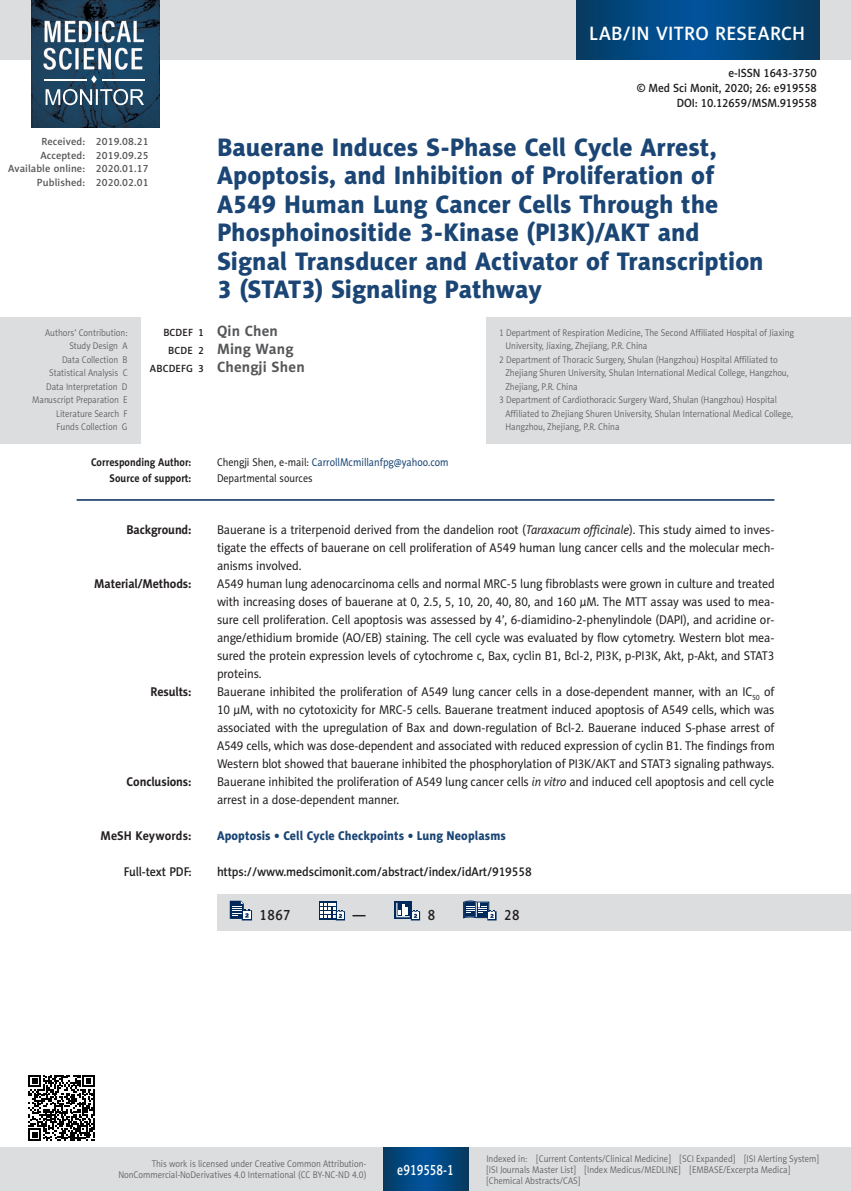
<style>
.page{position:relative;width:851px;height:1191px;background:#fff}
.page>*{position:absolute;margin:0;border:0;box-sizing:border-box;transform-origin:0 0}
.MSM_Tytul{font:25.5px/28.5px "Naomi Sans EFN Heavy";color:#1a4574}
.t1{font:19.5px "Naomi Sans EFN Medium";letter-spacing:.01em;color:#fff}
.MSM_Autorzy{font:700 15px "Naomi Sans EFN";letter-spacing:.01em;color:#57585a}
.MSM_e-PAGINA{font:15px "Naomi Sans EFN Medium";color:#fff;scale:.8 1}
.MSM_dane{font:15px "Naomi Sans EFN Medium";letter-spacing:.03em;color:#231f20;scale:.9 1}
.MSM_Summary_body{font:12.75px/18px "Naomi Sans EFN";letter-spacing:-.01em;color:#231f20;text-align:justify;scale:.95 1}
.MSM_full_text_pdf{font:12.75px "Naomi Sans EFN Medium";letter-spacing:-.01em;color:#231f20;scale:.95 1}
.MSM_Summary_body-2{font:700 12.75px "Naomi Sans EFN";letter-spacing:-.01em;color:#231f20;scale:.95 1}
.MSM_keywords{font:12.75px "Naomi Sans EFN Heavy";letter-spacing:.005em;color:#1a4574;scale:.95 1}
.MSM_keywords-2{font:700 12.75px "Naomi Sans EFN";letter-spacing:.005em;color:#231f20;scale:.95 1}
.MSM_full_text_pdf-2{font:12px "Naomi Sans EFN Medium";letter-spacing:-.01em;color:#231f20;scale:.95 1}
.MSM_Adres{font:11.25px "Naomi Sans EFN";color:#1a4574;scale:.9 1}
.MSM_Adres-2{font:700 11.25px "Naomi Sans EFN";color:#231f20;scale:.9 1}
.MSM_Support{font:11.25px "Naomi Sans EFN";color:#231f20;scale:.9 1}
.MSM_Support-2{font:700 11.25px "Naomi Sans EFN";color:#231f20;scale:.9 1}
.t2{font:10.5px "Naomi Sans EFN Medium";letter-spacing:.01em;color:#57585a}
.MSM_Afiliacja{font:9.75px/13.5px "Naomi Sans EFN Light";color:#57585a;scale:.9 1}
.s1{font-family:"Naomi Sans EFN Medium";font-weight:400;font-size:10.5px;color:#231f20}
.s2{color:#231f20}
.s3{font-style:italic}
</style>
<div class="page">
<div style="left:217px;top:894px;width:633px;height:36px;background:#dcdddf"></div>
<svg style="left:230px;top:900px;width:22px;height:20px"></svg>
<div style="left:319px;top:901px;width:17px;height:18px;background:#00295c"></div>
<svg style="left:320px;top:902px;width:25px;height:18px"></svg>
<div style="left:394px;top:901px;width:18px;height:18px;background:#00295c"></div>
<svg style="left:396px;top:903px;width:24px;height:17px"></svg>
<svg style="left:463px;top:900px;width:33px;height:20px"></svg>
<hr style="left:77px;top:499px;width:697px;height:2px;background:#00295c">
<div style="left:0;top:318px;width:140px;height:126px;background:#dcdddf"></div>
<div style="left:486px;top:318px;width:364px;height:126px;background:#dcdddf"></div>
<svg style="left:28px;top:1075px;width:67px;height:66px"></svg>
<div style="left:0;top:1148px;width:850px;height:43px;background:#dcdddf"></div>
<div style="left:0;top:0;width:850px;height:60px;background:#dcdddf"></div>
<img style="left:32px;top:0;width:127px;height:128px">
<img style="left:45px;top:79px;width:41px;height:1px">
<img style="left:103px;top:79px;width:41px;height:1px">
<svg style="left:91px;top:75px;width:6px;height:8px"></svg>
<img style="left:46px;top:89px;width:98px;height:16px">
<svg style="left:576px;top:0;width:243px;height:60px;background:#02477e"></svg>
<svg style="left:383px;top:1147px;width:85px;height:43px;background:#02477e"></svg>
<h2 class="t1" style="left:589px;top:22px;width:217px">LAB/IN VITRO RESEARCH</h2>
<p class="MSM_full_text_pdf-2" style="left:728px;top:66px;width:95px">e-ISSN 1643-3750</p>
<p class="MSM_full_text_pdf-2" style="left:636px;top:81px;width:191px">© Med Sci Monit, 2020; 26: e919558</p>
<p class="MSM_full_text_pdf-2" style="left:676px;top:96px;width:149px">DOI: 10.12659/MSM.919558</p>
<p class="MSM_Tytul" style="left:217px;top:132px;width:548px">Bauerane Induces S-Phase Cell Cycle Arrest, Apoptosis, and Inhibition of Proliferation of A549 Human Lung Cancer Cells Through the Phosphoinositide 3-Kinase (PI3K)/AKT and Signal Transducer and Activator of Transcription 3 (STAT3) Signaling Pathway</p>
<p class="MSM_Autorzy" style="left:163px;top:322px;width:116px"><span class="s1">BCDEF 1</span> Qin Chen</p>
<p class="MSM_Autorzy" style="left:168px;top:340px;width:127px"><span class="s1">BCDE 2</span> Ming Wang</p>
<p class="MSM_Autorzy" style="left:150px;top:358px;width:156px"><span class="s1">ABCDEFG 3</span> Chengji Shen</p>
<p class="t2" style="left:41px;top:136px;width:109px">Received: 2019.08.21</p>
<p class="t2" style="left:40px;top:149px;width:110px">Accepted: 2019.09.25</p>
<p class="t2" style="left:8px;top:163px;width:142px">Available online: 2020.01.17</p>
<p class="t2" style="left:37px;top:176px;width:113px">Published: 2020.02.01</p>
<p class="MSM_Afiliacja" style="left:45px;top:326px;width:93px">Authors’ Contribution:</p>
<p class="MSM_Afiliacja" style="left:69px;top:339px;width:66px">Study Design A</p>
<p class="MSM_Afiliacja" style="left:62px;top:353px;width:74px">Data Collection B</p>
<p class="MSM_Afiliacja" style="left:49px;top:366px;width:89px">Statistical Analysis C</p>
<p class="MSM_Afiliacja" style="left:46px;top:380px;width:92px">Data Interpretation D</p>
<p class="MSM_Afiliacja" style="left:32px;top:393px;width:107px">Manuscript Preparation E</p>
<p class="MSM_Afiliacja" style="left:56px;top:407px;width:81px">Literature Search F</p>
<p class="MSM_Afiliacja" style="left:57px;top:420px;width:80px">Funds Collection G</p>
<p class="MSM_Afiliacja" style="left:505px;top:326px;width:322px;text-indent:-6px">1 Department of Respiration Medicine, The Second Affiliated Hospital of Jiaxing<br>University, Jiaxing, Zhejiang, P.R. China</p>
<p class="MSM_Afiliacja" style="left:505px;top:353px;width:316px;text-indent:-6px">2 Department of Thoracic Surgery, Shulan (Hangzhou) Hospital Affiliated to<br>Zhejiang Shuren University, Shulan International Medical College, Hangzhou,<br>Zhejiang, P.R. China</p>
<p class="MSM_Afiliacja" style="left:505px;top:393px;width:321px;text-indent:-6px">3 Department of Cardiothoracic Surgery Ward, Shulan (Hangzhou) Hospital<br>Affiliated to Zhejiang Shuren University, Shulan International Medical College,<br>Hangzhou, Zhejiang, P.R. China</p>
<p class="MSM_Adres-2" style="left:91px;top:456px;width:113px">Corresponding Author:</p>
<p class="MSM_Adres" style="left:217px;top:456px;width:259px"><span class="s2">Chengji Shen, e-mail:</span> CarrollMcmillanfpg@yahoo.com</p>
<p class="MSM_Support-2" style="left:110px;top:472px;width:92px">Source of support:</p>
<p class="MSM_Support" style="left:217px;top:472px;width:108px">Departmental sources</p>
<p class="MSM_Summary_body-2" style="left:126px;top:522px;width:70px">Background:</p>
<p class="MSM_Summary_body" style="left:217px;top:521px;width:588px">Bauerane is a triterpenoid derived from the dandelion root (<span class="s3">Taraxacum officinale</span>). This study aimed to inves&shy;tigate the effects of bauerane on cell proliferation of A549 human lung cancer cells and the molecular mech&shy;anisms involved.</p>
<p class="MSM_Summary_body-2" style="left:94px;top:576px;width:104px">Material/Methods:</p>
<p class="MSM_Summary_body" style="left:217px;top:575px;width:588px">A549 human lung adenocarcinoma cells and normal MRC-5 lung fibroblasts were grown in culture and treated with increasing doses of bauerane at 0, 2.5, 5, 10, 20, 40, 80, and 160 µM. The MTT assay was used to mea&shy;sure cell proliferation. Cell apoptosis was assessed by 4’, 6-diamidino-2-phenylindole (DAPI), and acridine or&shy;ange/ethidium bromide (AO/EB) staining. The cell cycle was evaluated by flow cytometry. Western blot mea&shy;sured the protein expression levels of cytochrome c, Bax, cyclin B1, Bcl-2, PI3K, p-PI3K, Akt, p-Akt, and STAT3 proteins.</p>
<p class="MSM_Summary_body-2" style="left:150px;top:684px;width:45px">Results:</p>
<p class="MSM_Summary_body" style="left:217px;top:683px;width:588px">Bauerane inhibited the proliferation of A549 lung cancer cells in a dose-dependent manner, with an IC<sub>50</sub> of 10 µM, with no cytotoxicity for MRC-5 cells. Bauerane treatment induced apoptosis of A549 cells, which was associated with the upregulation of Bax and down-regulation of Bcl-2. Bauerane induced S-phase arrest of A549 cells, which was dose-dependent and associated with reduced expression of cyclin B1. The findings from Western blot showed that bauerane inhibited the phosphorylation of PI3K/AKT and STAT3 signaling pathways.</p>
<p class="MSM_Summary_body-2" style="left:127px;top:774px;width:70px">Conclusions:</p>
<p class="MSM_Summary_body" style="left:217px;top:773px;width:588px">Bauerane inhibited the proliferation of A549 lung cancer cells <span class="s3">in vitro</span> and induced cell apoptosis and cell cycle arrest in a dose-dependent manner.</p>
<p class="MSM_keywords-2" style="left:100px;top:828px;width:97px">MeSH Keywords:</p>
<p class="MSM_keywords" style="left:217px;top:828px;width:305px">Apoptosis • Cell Cycle Checkpoints • Lung Neoplasms</p>
<p class="MSM_full_text_pdf" style="left:124px;top:864px;width:73px">Full-text PDF:</p>
<p class="MSM_full_text_pdf" style="left:217px;top:864px;width:333px">https://www.medscimonit.com/abstract/index/idArt/919558</p>
<p class="MSM_dane" style="left:259px;top:906px;width:36px">1867</p>
<p class="MSM_dane" style="left:352px;top:906px;width:16px">—</p>
<p class="MSM_dane" style="left:427px;top:906px;width:10px">8</p>
<p class="MSM_dane" style="left:504px;top:906px;width:19px">28</p>
<p class="MSM_Afiliacja" style="left:118px;top:1158px;width:277px;line-height:11.2px;text-align:right">This work is licensed under Creative Common Attribution-<br>NonCommercial-NoDerivatives 4.0 International (CC BY-NC-ND 4.0)</p>
<p class="MSM_e-PAGINA" style="left:397px;top:1160px;width:72px">e919558-1</p>
<p class="MSM_Afiliacja" style="left:486px;top:1152px;width:371px;line-height:11.2px">Indexed in: [Current Contents/Clinical Medicine] [SCI Expanded] [ISI Alerting System] [ISI Journals Master List] [Index Medicus/MEDLINE] [EMBASE/Excerpta Medica] [Chemical Abstracts/CAS]</p>
</div>
